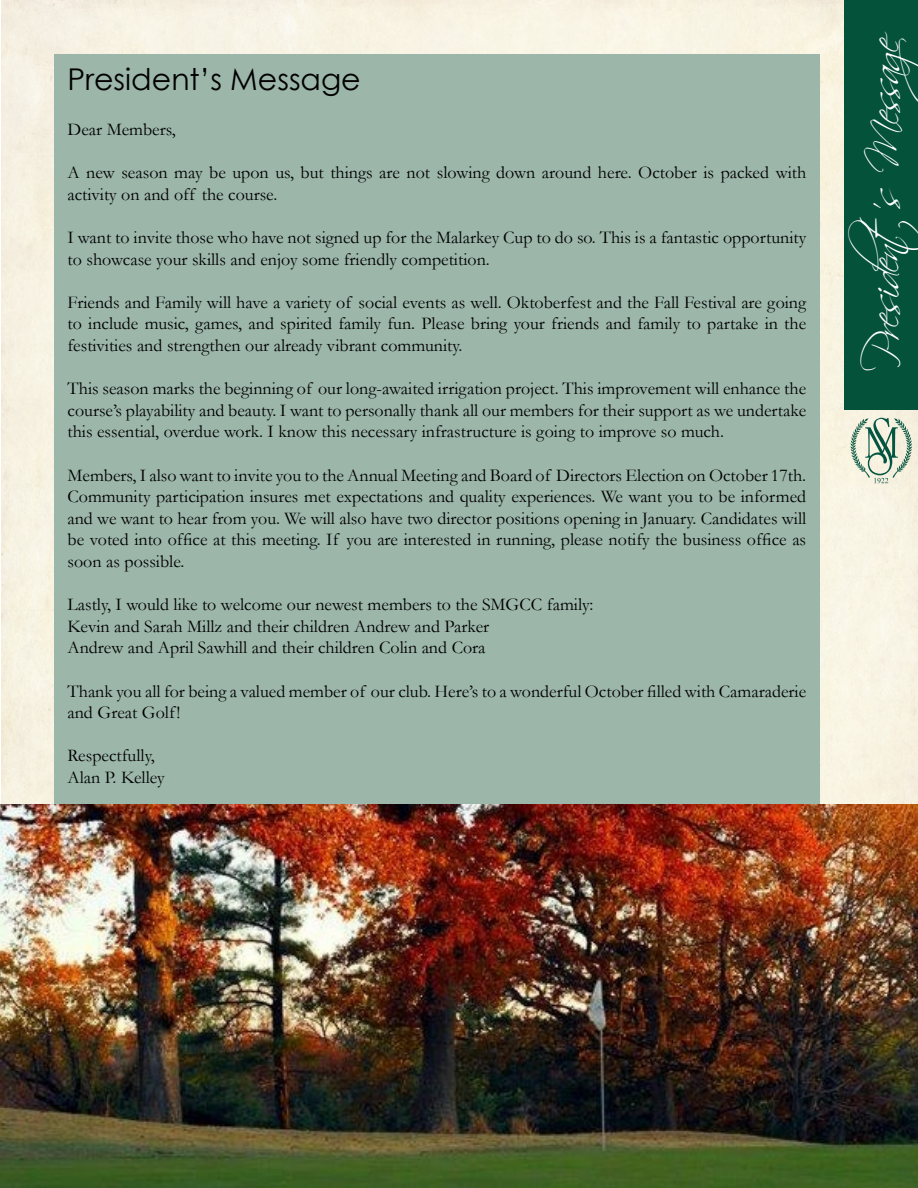
<style>
.page{position:relative;width:918px;height:1188px;background:#fff}
.page>*{position:absolute;margin:0;border:0;box-sizing:border-box;transform-origin:0 0}
.t1{font:43.5px "Scriptina";color:#fff}
.t2{font:30px "Century Gothic";color:#000}
.t3{font:18px/21.6px "Garamond";color:#000}
</style>
<div class="page">
<div style="left:1px;top:0;width:917px;height:805px;background:#f8f3e2"></div>
<div style="left:844px;top:0;width:74px;height:410px;background:#04523a"></div>
<svg style="left:850px;top:418px;width:62px;height:65px;background:#becdbb"></svg>
<div style="left:54px;top:54px;width:766px;height:1065px;background:#9cb6aa"></div>
<img style="left:0;top:805px;width:918px;height:383px">
<h2 class="t2" style="left:68px;top:61px;width:295px">President’s Message</h2>
<p class="t3" style="left:68px;top:118px;width:110px">Dear Members,</p>
<p class="t3" style="left:68px;top:162px;width:740px">A new season may be upon us, but things are not slowing down around here. October is packed with activity on and off the course.</p>
<p class="t3" style="left:68px;top:226px;width:740px">I want to invite those who have not signed up for the Malarkey Cup to do so. This is a fantastic opportunity to showcase your skills and enjoy some friendly competition.</p>
<p class="t3" style="left:68px;top:291px;width:740px;text-align:justify">Friends and Family will have a variety of social events as well. Oktoberfest and the Fall Festival are going to include music, games, and spirited family fun. Please bring your friends and family to partake in the festivities and strengthen our already vibrant community.</p>
<p class="t3" style="left:68px;top:378px;width:740px;text-align:justify">This season marks the beginning of our long-awaited irrigation project. This improvement will enhance the course’s playability and beauty. I want to personally thank all our members for their support as we undertake this essential, overdue work. I know this necessary infrastructure is going to improve so much.</p>
<p class="t3" style="left:68px;top:464px;width:740px;text-align:justify">Members, I also want to invite you to the Annual Meeting and Board of Directors Election on October 17th.<br>Community participation insures met expectations and quality experiences. We want you to be informed and we want to hear from you. We will also have two director positions opening in January. Candidates will be voted into office at this meeting. If you are interested in running, please notify the business office as soon as possible.</p>
<p class="t3" style="left:68px;top:594px;width:528px">Lastly, I would like to welcome our newest members to the SMGCC family:<br>Kevin and Sarah Millz and their children Andrew and Parker<br>Andrew and April Sawhill and their children Colin and Cora</p>
<p class="t3" style="left:68px;top:680px;width:740px">Thank you all for being a valued member of our club. Here’s to a wonderful October filled with Camaraderie and Great Golf!</p>
<p class="t3" style="left:68px;top:745px;width:99px">Respectfully,<br>Alan P. Kelley</p>
<h1 class="t1" style="left:858px;top:372px;width:370px;rotate:-90deg">President ’s Message</h1>
</div>
